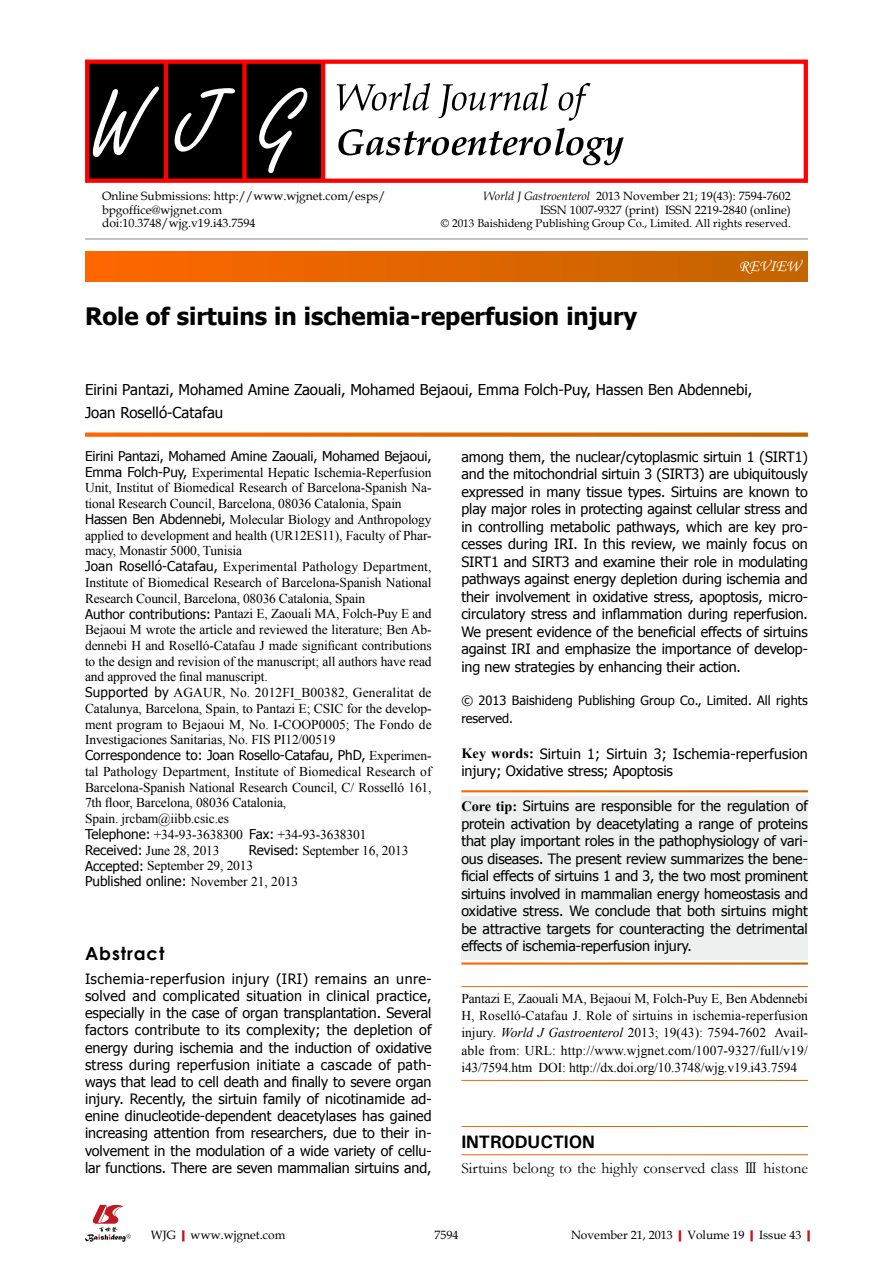
<style>
.page{position:relative;width:893px;height:1263px;background:#fff}
.page>*{position:absolute;margin:0;border:0;box-sizing:border-box;transform-origin:0 0}
.t1{font:700 24px "Tahoma";color:#000}
.t2{font:700 18px "Univers";letter-spacing:-.01em;color:#000}
.t3{font:700 18px "Century Gothic";letter-spacing:.05em;color:#000}
.t4{font:16.5px "Monotype Corsiva";color:#fff}
.t5{font:15.75px "Garamond";color:#000}
.t6{font:15px/22.5px "Tahoma";color:#000}
.t7{font:14.25px/17.5px "Tahoma";letter-spacing:-.005em;color:#000;text-align:justify}
.t8{font:13.5px/15.8px "Times New Roman";letter-spacing:-.01em;color:#000}
.t9{font:12.75px/17.4px "Tahoma";color:#000}
.t10{font:12px/13.5px "Book Antiqua";color:#000}
.t11{font:11.25px "Book Antiqua";color:#000}
.s1{font-style:italic}
.s2{font-family:"Tahoma"}
.s3{font-family:"Times New Roman";font-weight:700}
.s4{font-family:"Koz Min Pro";font-size:14.25px}
.s5{font-weight:700;color:#c01920}
</style>
<div class="page">
<div style="left:461px;top:796px;width:347px;height:163px;background:#eeefef"></div>
<div style="left:85px;top:252px;width:723px;height:29px;background:linear-gradient(to right,#f60,#c16500)"></div>
<hr style="left:85px;top:239px;width:723px;height:1px;background:#898989">
<div style="left:87px;top:61px;width:236px;height:121px;background:#000"></div>
<hr style="left:164px;top:61px;width:4px;height:121px;background:#f00">
<div style="left:242px;top:61px;width:5px;height:121px;background:#f00"></div>
<hr style="left:321px;top:61px;width:4px;height:121px;background:#f00">
<div style="left:85px;top:60px;width:723px;height:123px;border:4px solid #f00"></div>
<svg style="left:259px;top:88px;width:48px;height:85px"></svg>
<svg style="left:175px;top:88px;width:60px;height:64px"></svg>
<svg style="left:93px;top:87px;width:66px;height:70px"></svg>
<svg style="left:337px;top:83px;width:253px;height:38px"></svg>
<svg style="left:338px;top:128px;width:286px;height:37px"></svg>
<svg style="left:85px;top:1205px;width:46px;height:37px"></svg>
<svg style="left:85px;top:432px;width:723px;height:5px;background:#e47c26"></svg>
<p class="t10" style="left:102px;top:189px;width:285px">Online Submissions: http://www.wjgnet.com/esps/ bpgoffice@wjgnet.com<br>doi:10.3748/wjg.v19.i43.7594</p>
<p class="t10" style="left:483px;top:189px;width:309px;text-align:right"><span class="s1">World J Gastroenterol</span> 2013 November 21; 19(43): 7594-7602<br>ISSN 1007-9327 (print) ISSN 2219-2840 (online)</p>
<p class="t11" style="left:441px;top:215px;width:352px">© 2013 Baishideng Publishing Group Co., Limited. All rights reserved.</p>
<p class="t4" style="left:739px;top:256px;width:63px">REVIEW</p>
<p class="t1" style="left:85px;top:299px;width:554px">Role of sirtuins in ischemia-reperfusion injury</p>
<p class="t6" style="left:85px;top:378px;width:669px">Eirini Pantazi, Mohamed Amine Zaouali, Mohamed Bejaoui, Emma Folch-Puy, Hassen Ben Abdennebi,<br>Joan Roselló-Catafau</p>
<p class="t8" style="left:85px;top:449px;width:348px"><span class="s2">Eirini Pantazi, Mohamed Amine Zaouali, Mohamed Bejaoui, Emma Folch-Puy,</span> Experimental Hepatic Ischemia-Reperfusion Unit, Institut of Biomedical Research of Barcelona-Spanish Na&shy;tional Research Council, Barcelona, 08036 Catalonia, Spain <span class="s2">Hassen Ben Abdennebi,</span> Molecular Biology and Anthropology applied to development and health (UR12ES11), Faculty of Phar&shy;macy, Monastir 5000, Tunisia<br><span class="s2">Joan Roselló-Catafau,</span> Experimental Pathology Department, Institute of Biomedical Research of Barcelona-Spanish National Research Council, Barcelona, 08036 Catalonia, Spain<br><span class="s2">Author contributions:</span> Pantazi E, Zaouali MA, Folch-Puy E and Bejaoui M wrote the article and reviewed the literature; Ben Ab&shy;dennebi H and Roselló-Catafau J made significant contributions to the design and revision of the manuscript; all authors have read and approved the final manuscript.<br><span class="s2">Supported by</span> AGAUR, No. 2012FI_B00382, Generalitat de Catalunya, Barcelona, Spain, to Pantazi E; CSIC for the develop&shy;ment program to Bejaoui M, No. I-COOP0005; The Fondo de Investigaciones Sanitarias, No. FIS PI12/00519<br><span class="s2">Correspondence to: Joan Rosello-Catafau, PhD,</span> Experimen&shy;tal Pathology Department, Institute of Biomedical Research of Barcelona-Spanish National Research Council, C/ Rosselló 161, 7th floor, Barcelona, 08036 Catalonia,<br>Spain. jrcbam@iibb.csic.es<br><span class="s2">Telephone:</span> +34-93-3638300 <span class="s2">Fax:</span> +34-93-3638301<br><span class="s2">Received:</span> June 28, 2013</p>
<p class="t7" style="left:461px;top:447px;width:348px">among them, the nuclear/cytoplasmic sirtuin 1 (SIRT1) and the mitochondrial sirtuin 3 (SIRT3) are ubiquitously expressed in many tissue types. Sirtuins are known to play major roles in protecting against cellular stress and in controlling metabolic pathways, which are key pro&shy;cesses during IRI. In this review, we mainly focus on SIRT1 and SIRT3 and examine their role in modulating pathways against energy depletion during ischemia and their involvement in oxidative stress, apoptosis, micro&shy;circulatory stress and inflammation during reperfusion.<br>We present evidence of the beneficial effects of sirtuins against IRI and emphasize the importance of develop&shy;ing new strategies by enhancing their action.</p>
<p class="t9" style="left:461px;top:691px;width:348px">© 2013 Baishideng Publishing Group Co., Limited. All rights reserved.</p>
<p class="t7" style="left:461px;top:744px;width:348px"><span class="s3">Key words:</span> sirtuin 1; sirtuin 3; ischemia-reperfusion injury; oxidative stress; apoptosis</p>
<p class="t7" style="left:461px;top:797px;width:348px"><span class="s3">Core tip:</span> Sirtuins are responsible for the regulation of protein activation by deacetylating a range of proteins that play important roles in the pathophysiology of vari&shy;ous diseases. The present review summarizes the bene&shy;ficial effects of sirtuins 1 and 3, the two most prominent sirtuins involved in mammalian energy homeostasis and oxidative stress. We conclude that both sirtuins might be attractive targets for counteracting the detrimental effects of ischemia-reperfusion injury.</p>
<p class="t8" style="left:461px;top:989px;width:348px;line-height:17.4px;text-align:justify">Pantazi E, Zaouali MA, Bejaoui M, Folch-Puy E, Ben Abdennebi H, Roselló-Catafau J. Role of sirtuins in ischemia-reperfusion injury. <span class="s1">World J Gastroenterol</span> 2013; 19(43): 7594-7602 Avail&shy;able from: URL: http://www.wjgnet.com/1007-9327/full/v19/ i43/7594.htm DOI: http://dx.doi.org/10.3748/wjg.v19.i43.7594</p>
<p class="t8" style="left:85px;top:842px;width:325px;text-indent:164px"><span class="s2">Revised:</span> September 16, 2013<br><span class="s2">Accepted:</span> September 29, 2013<br><span class="s2">Published online:</span> November 21, 2013</p>
<p class="t3" style="left:85px;top:940px;width:81px">Abstract</p>
<p class="t7" style="left:85px;top:969px;width:348px">Ischemia-reperfusion injury (IRI) remains an unre&shy;solved and complicated situation in clinical practice, especially in the case of organ transplantation. Several factors contribute to its complexity; the depletion of energy during ischemia and the induction of oxidative stress during reperfusion initiate a cascade of path&shy;ways that lead to cell death and finally to severe organ injury. Recently, the sirtuin family of nicotinamide ad&shy;enine dinucleotide-dependent deacetylases has gained increasing attention from researchers, due to their in&shy;volvement in the modulation of a wide variety of cellu&shy;lar functions. There are seven mammalian sirtuins and,</p>
<p class="t2" style="left:461px;top:1130px;width:135px">INTRODUCTION</p>
<p class="t5" style="left:461px;top:1157px;width:348px">Sirtuins belong to the highly conserved class <span class="s4">Ⅲ</span> histone</p>
<p class="t10" style="left:151px;top:1227px;width:136px">WJG<span class="s5">|</span>www.wjgnet.com</p>
<p class="t10" style="left:434px;top:1227px;width:25px">7594</p>
<p class="t10" style="left:571px;top:1227px;width:246px">November 21, 2013<span class="s5">|</span>Volume 19<span class="s5">|</span>Issue 43<span class="s5">|</span></p>
</div>
